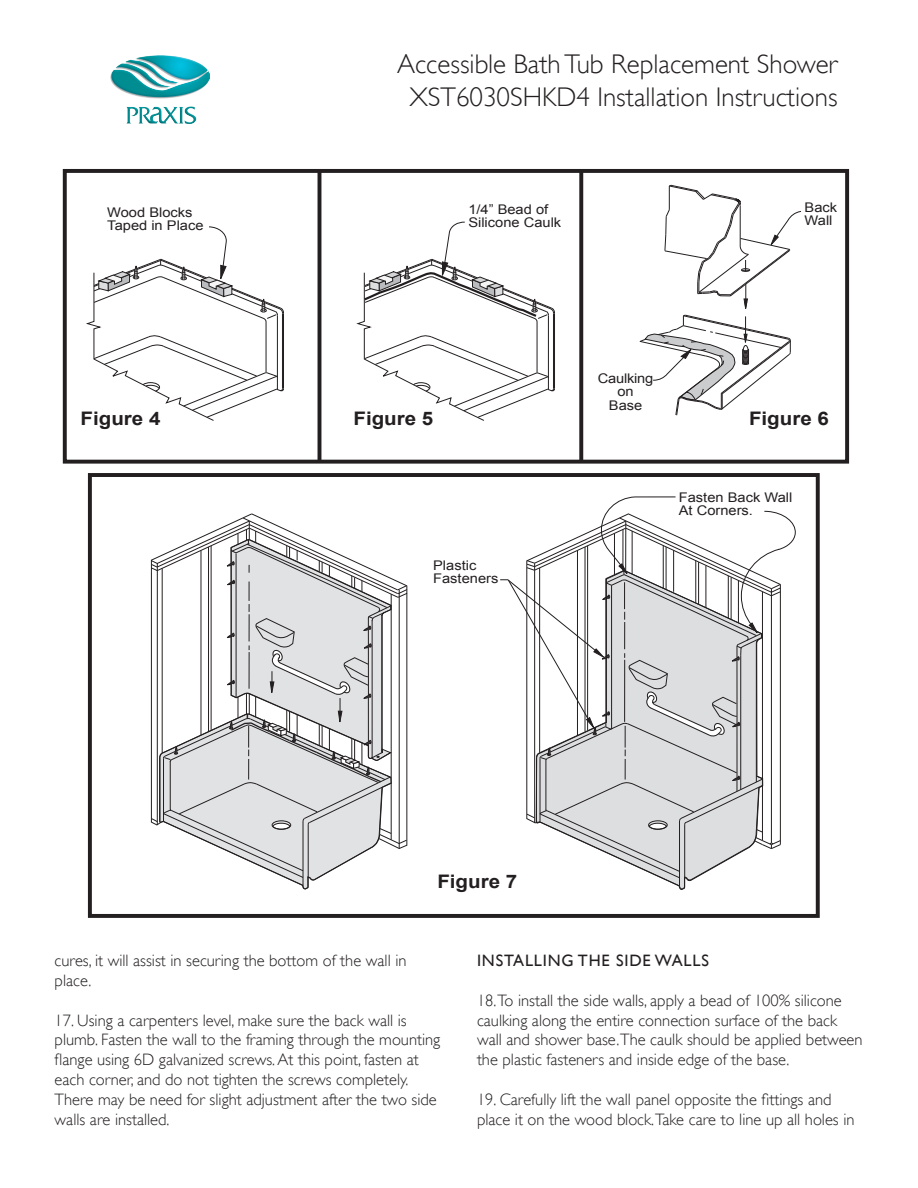
<style>
.page{position:relative;width:918px;height:1188px;background:#fff}
.page>*{position:absolute;margin:0;border:0;box-sizing:border-box;transform-origin:0 0}
.t1{font:300 27px/32.4px "Gill Sans";color:#231f20;text-align:center}
.t2{font:700 21.3px "Arial";color:#231f20;scale:1.1 1}
.t3{font:700 18.6px "Arial";color:#231f20;scale:1.1 1}
.t4{font:300 16.5px/19.8px "Gill Sans";color:#231f20}
.t5{font:16.5px "Gill Sans";letter-spacing:.05em;color:#231f20}
.t6{font:13.35px/13.4px "Arial";color:#231f20;scale:1.1 1}
</style>
<div class="page">
<img style="left:110px;top:55px;width:99px;height:69px">
<svg style="left:356px;top:221px;width:199px;height:200px"></svg>
<svg style="left:86px;top:226px;width:198px;height:195px"></svg>
<div style="left:63px;top:169px;width:786px;height:295px;border:4px solid #231f20"></div>
<hr style="left:318px;top:171px;width:3px;height:290px;background:#231f20">
<svg style="left:579px;top:171px;width:4px;height:290px"></svg>
<svg style="left:639px;top:185px;width:162px;height:231px"></svg>
<svg style="left:150px;top:513px;width:258px;height:377px"></svg>
<div style="left:88px;top:473px;width:732px;height:445px;border:4px solid #231f20"></div>
<svg style="left:500px;top:496px;width:296px;height:394px"></svg>
<h1 class="t1" style="left:397px;top:48px;width:442px">Accessible Bath Tub Replacement Shower<br>XST6030SHKD4 Installation Instructions</h1>
<p class="t3" style="left:80px;top:195px;width:74px">Figure 4</p>
<p class="t6" style="left:107px;top:206px;width:89px">Wood Blocks<br>Taped in Place</p>
<p class="t6" style="left:468px;top:202px;width:86px">1/4” Bead of<br>Silicone Caulk</p>
<p class="t6" style="left:805px;top:201px;width:31px">Back<br>Wall</p>
<p class="t6" style="left:598px;top:372px;width:52px;text-align:center">Caulking on<br>Base</p>
<p class="t2" style="left:79px;top:397px;width:32px">17.</p>
<p class="t3" style="left:81px;top:406px;width:74px">Figure 4</p>
<p class="t3" style="left:353px;top:406px;width:74px">Figure 5</p>
<p class="t3" style="left:749px;top:406px;width:74px">Figure 6</p>
<p class="t6" style="left:433px;top:559px;width:61px">Plastic<br>Fasteners</p>
<p class="t3" style="left:437px;top:869px;width:74px">Figure 7</p>
<p class="t6" style="left:679px;top:490px;width:105px">Fasten Back Wall<br>At Corners.</p>
<p class="t4" style="left:55px;top:951px;width:353px">cures, it will assist in securing the bottom of the wall in place.</p>
<p class="t4" style="left:55px;top:1010px;width:387px">17. Using a carpenters level, make sure the back wall is plumb. Fasten the wall to the framing through the mounting flange using 6D galvanized screws. At this point, fasten at each corner, and do not tighten the screws completely.<br>There may be need for slight adjustment after the two side walls are installed.</p>
<p class="t5" style="left:477px;top:951px;width:233px">INSTALLING THE SIDE WALLS</p>
<p class="t4" style="left:477px;top:990px;width:387px">18.To install the side walls, apply a bead of 100% silicone caulking along the entire connection surface of the back wall and shower base.The caulk should be applied between the plastic fasteners and inside edge of the base.</p>
<p class="t4" style="left:477px;top:1089px;width:379px">19. Carefully lift the wall panel opposite the fittings and place it on the wood block.Take care to line up all holes in</p>
</div>
